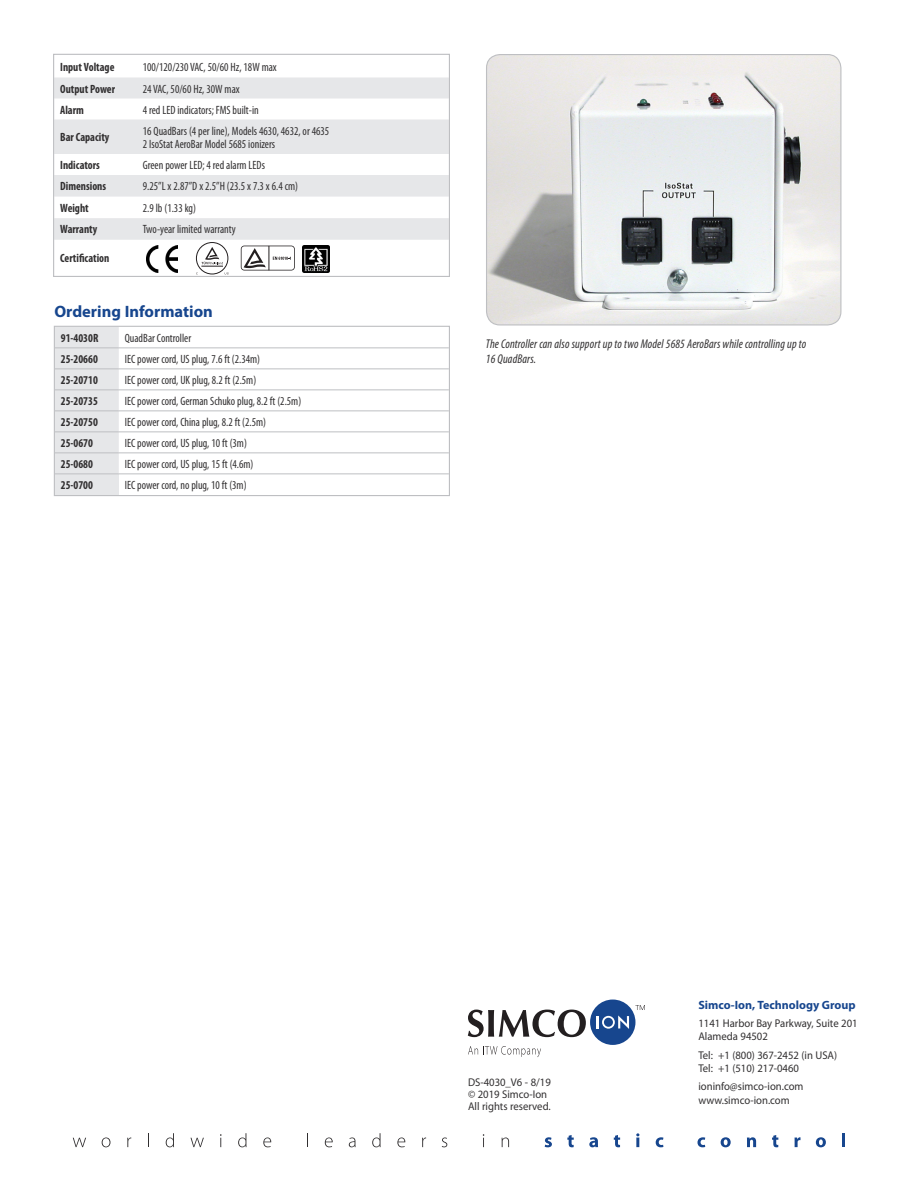
<style>
.page{position:relative;width:918px;height:1188px;background:#fff}
.page>*{position:absolute;margin:0;border:0;box-sizing:border-box;transform-origin:0 0}
.Inside__Subhead{font:700 16.5px "Myriad Pro";color:#17468e}
.photo_caption{font:italic condensed 12.75px/15.3px "Myriad Pro";letter-spacing:.01em;color:#312f30;scale:.95 1}
.Specs__body_text{font:condensed 12px/13.5px "Myriad Pro";color:#312f30;scale:.95 1}
.Specs__body_head{font:700 condensed 12px "Myriad Pro";color:#312f30;scale:.95 1}
.t1{font:700 12px "Myriad Pro";color:#17468e}
.doc{font:11.25px/13.5px "Myriad Pro";color:#312f30;scale:.95 1}
</style>
<div class="page">
<svg style="left:73px;top:1138px;width:13px;height:9px"></svg>
<svg style="left:102px;top:1138px;width:8px;height:9px"></svg>
<svg style="left:127px;top:1138px;width:4px;height:9px"></svg>
<svg style="left:148px;top:1133px;width:1px;height:14px"></svg>
<svg style="left:166px;top:1133px;width:8px;height:14px"></svg>
<svg style="left:191px;top:1138px;width:13px;height:9px"></svg>
<svg style="left:220px;top:1134px;width:2px;height:13px"></svg>
<svg style="left:238px;top:1133px;width:9px;height:14px"></svg>
<svg style="left:263px;top:1138px;width:8px;height:9px"></svg>
<svg style="left:307px;top:1133px;width:1px;height:14px"></svg>
<svg style="left:325px;top:1138px;width:8px;height:9px"></svg>
<svg style="left:349px;top:1138px;width:7px;height:9px"></svg>
<svg style="left:372px;top:1133px;width:9px;height:14px"></svg>
<svg style="left:397px;top:1138px;width:8px;height:9px"></svg>
<svg style="left:422px;top:1138px;width:4px;height:9px"></svg>
<svg style="left:442px;top:1138px;width:5px;height:9px"></svg>
<svg style="left:483px;top:1134px;width:1px;height:13px"></svg>
<svg style="left:502px;top:1138px;width:7px;height:9px"></svg>
<svg style="left:545px;top:1137px;width:7px;height:10px"></svg>
<svg style="left:567px;top:1135px;width:7px;height:12px"></svg>
<svg style="left:589px;top:1137px;width:9px;height:10px"></svg>
<svg style="left:614px;top:1135px;width:6px;height:12px"></svg>
<svg style="left:636px;top:1133px;width:3px;height:14px"></svg>
<svg style="left:656px;top:1137px;width:7px;height:10px"></svg>
<svg style="left:698px;top:1137px;width:7px;height:10px"></svg>
<svg style="left:721px;top:1137px;width:10px;height:10px"></svg>
<svg style="left:747px;top:1137px;width:9px;height:10px"></svg>
<svg style="left:772px;top:1135px;width:6px;height:12px"></svg>
<svg style="left:795px;top:1137px;width:5px;height:10px"></svg>
<svg style="left:816px;top:1137px;width:10px;height:10px"></svg>
<hr style="left:842px;top:1133px;width:3px;height:14px;background:#17468e">
<svg style="left:635px;top:1005px;width:10px;height:5px"></svg>
<div style="left:590px;top:1000px;width:45px;height:45px;background:#17468e;border-radius:50%"></div>
<svg style="left:596px;top:1015px;width:33px;height:14px"></svg>
<svg style="left:468px;top:1010px;width:118px;height:27px"></svg>
<svg style="left:468px;top:1046px;width:73px;height:11px"></svg>
<svg style="left:55px;top:77px;width:393px;height:198px"></svg>
<svg style="left:55px;top:78px;width:393px;height:162px;fill:#e6e7e9"></svg>
<div style="left:53px;top:54px;width:397px;height:223px;border:1px solid #bebfc2"></div>
<img style="left:488px;top:55px;width:353px;height:269px">
<div style="left:486px;top:54px;width:355px;height:272px;border:1px solid #bebfc2;border-radius:14px"></div>
<div style="left:56px;top:328px;width:63px;height:146px;background:#e6e7e9"></div>
<div style="left:55px;top:474px;width:64px;height:21px;background:#e6e7e9"></div>
<hr style="left:55px;top:348px;width:64px;height:1px;background:#bebfc2">
<hr style="left:119px;top:348px;width:330px;height:1px;background:#bebfc2">
<hr style="left:55px;top:369px;width:64px;height:1px;background:#bebfc2">
<hr style="left:119px;top:369px;width:330px;height:1px;background:#bebfc2">
<hr style="left:55px;top:390px;width:64px;height:1px;background:#bebfc2">
<hr style="left:119px;top:390px;width:330px;height:1px;background:#bebfc2">
<hr style="left:55px;top:411px;width:64px;height:1px;background:#bebfc2">
<hr style="left:119px;top:411px;width:330px;height:1px;background:#bebfc2">
<hr style="left:55px;top:432px;width:64px;height:1px;background:#bebfc2">
<hr style="left:119px;top:432px;width:330px;height:1px;background:#bebfc2">
<hr style="left:55px;top:453px;width:64px;height:1px;background:#bebfc2">
<hr style="left:119px;top:453px;width:330px;height:1px;background:#bebfc2">
<hr style="left:55px;top:474px;width:64px;height:1px;background:#bebfc2">
<hr style="left:119px;top:474px;width:330px;height:1px;background:#bebfc2">
<div style="left:54px;top:326px;width:396px;height:170px;border:1px solid #bebfc2"></div>
<img style="left:146px;top:245px;width:32px;height:28px">
<svg style="left:241px;top:246px;width:54px;height:25px"></svg>
<div style="left:196px;top:242px;width:32px;height:32px;border:1px solid #231f20;border-radius:50%"></div>
<svg style="left:196px;top:247px;width:33px;height:27px"></svg>
<img style="left:302px;top:245px;width:27px;height:27px">
<p class="Specs__body_head" style="left:60px;top:59px;width:59px">Input Voltage</p>
<p class="Specs__body_text" style="left:143px;top:60px;width:143px">100/120/230 VAC, 50/60 Hz, 18W max</p>
<p class="Specs__body_head" style="left:60px;top:81px;width:59px">Output Power</p>
<p class="Specs__body_text" style="left:143px;top:82px;width:104px">24 VAC, 50/60 Hz, 30W max</p>
<p class="Specs__body_head" style="left:60px;top:102px;width:26px">Alarm</p>
<p class="Specs__body_text" style="left:143px;top:103px;width:124px">4 red LED indicators; FMS built-in</p>
<p class="Specs__body_head" style="left:60px;top:130px;width:53px">Bar Capacity</p>
<p class="Specs__body_text" style="left:143px;top:124px;width:198px">16 QuadBars (4 per line), Models 4630, 4632, or 4635<br>2 IsoStat AeroBar Model 5685 ionizers</p>
<p class="Specs__body_head" style="left:60px;top:158px;width:43px">Indicators</p>
<p class="Specs__body_text" style="left:143px;top:158px;width:130px">Green power LED; 4 red alarm LEDs</p>
<p class="Specs__body_head" style="left:60px;top:179px;width:50px">Dimensions</p>
<p class="Specs__body_text" style="left:143px;top:179px;width:165px">9.25”L x 2.87”D x 2.5”H (23.5 x 7.3 x 6.4 cm)</p>
<p class="Specs__body_head" style="left:60px;top:200px;width:32px">Weight</p>
<p class="Specs__body_text" style="left:143px;top:201px;width:57px">2.9 lb (1.33 kg)</p>
<p class="Specs__body_head" style="left:60px;top:222px;width:41px">Warranty</p>
<p class="Specs__body_text" style="left:143px;top:223px;width:99px">Two-year limited warranty</p>
<p class="Specs__body_head" style="left:60px;top:251px;width:53px">Certification</p>
<p class="Inside__Subhead" style="left:54px;top:301px;width:160px">Ordering Information</p>
<p class="Specs__body_head" style="left:61px;top:330px;width:41px">91-4030R</p>
<p class="Specs__body_text" style="left:125px;top:331px;width:71px">QuadBar Controller</p>
<p class="Specs__body_head" style="left:61px;top:351px;width:40px">25-20660</p>
<p class="Specs__body_text" style="left:125px;top:352px;width:144px">IEC power cord, US plug, 7.6 ft (2.34m)</p>
<p class="Specs__body_head" style="left:61px;top:372px;width:40px">25-20710</p>
<p class="Specs__body_text" style="left:125px;top:373px;width:140px">IEC power cord, UK plug, 8.2 ft (2.5m)</p>
<p class="Specs__body_head" style="left:61px;top:393px;width:40px">25-20735</p>
<p class="Specs__body_text" style="left:125px;top:394px;width:187px">IEC power cord, German Schuko plug, 8.2 ft (2.5m)</p>
<p class="Specs__body_head" style="left:61px;top:414px;width:40px">25-20750</p>
<p class="Specs__body_text" style="left:125px;top:415px;width:150px">IEC power cord, China plug, 8.2 ft (2.5m)</p>
<p class="Specs__body_head" style="left:61px;top:435px;width:35px">25-0670</p>
<p class="Specs__body_text" style="left:125px;top:436px;width:130px">IEC power cord, US plug, 10 ft (3m)</p>
<p class="Specs__body_head" style="left:61px;top:456px;width:35px">25-0680</p>
<p class="Specs__body_text" style="left:125px;top:457px;width:137px">IEC power cord, US plug, 15 ft (4.6m)</p>
<p class="Specs__body_head" style="left:61px;top:477px;width:35px">25-0700</p>
<p class="Specs__body_text" style="left:125px;top:478px;width:130px">IEC power cord, no plug, 10 ft (3m)</p>
<p class="photo_caption" style="left:486px;top:336px;width:339px">The Controller can also support up to two Model 5685 AeroBars while controlling up to<br>16 QuadBars.</p>
<p class="doc" style="left:468px;top:1076px;width:89px;line-height:12px">DS-4030_V6 - 8/19 © 2019 Simco-Ion<br>All rights reserved.</p>
<p class="t1" style="left:698px;top:997px;width:159px">Simco-Ion, Technology Group</p>
<p class="doc" style="left:698px;top:1016px;width:169px">1141 Harbor Bay Parkway, Suite 201<br>Alameda 94502</p>
<p class="doc" style="left:698px;top:1048px;width:148px">Tel: +1 (800) 367-2452 (in USA)<br>Tel: +1 (510) 217-0460</p>
<p class="doc" style="left:698px;top:1079px;width:112px">ioninfo@simco-ion.com www.simco-ion.com</p>
</div>
